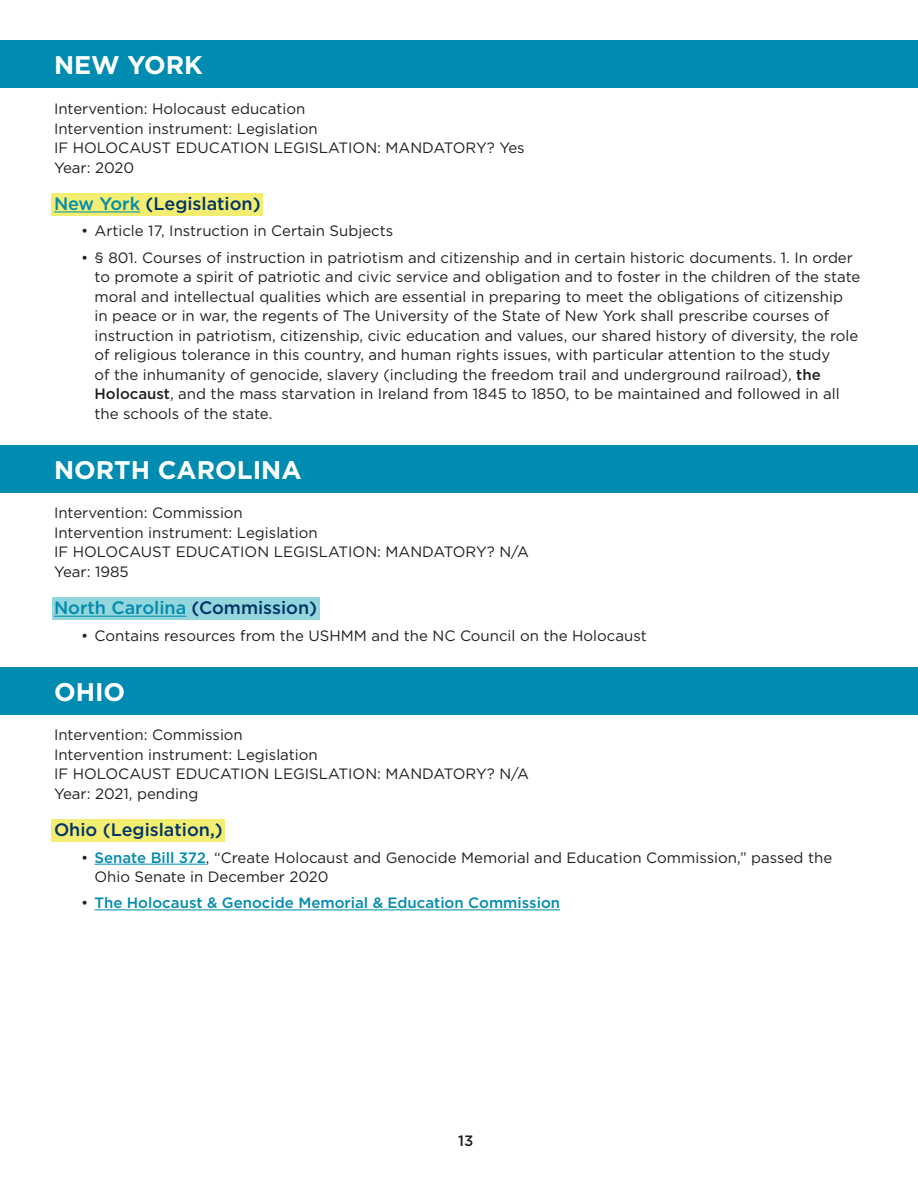
<style>
.page{position:relative;width:918px;height:1188px;background:#fff}
.page>*{position:absolute;margin:0;border:0;box-sizing:border-box;transform-origin:0 0}
.t1{font:700 25.5px "Gotham";color:#fff}
.t2{font:500 18px "Gotham";color:#003367}
.t3{font:500 18px "Gotham";color:#008bb0}
.t4{font:15px/19.5px "Gotham";color:#231f20}
.t5{font:500 15px "Gotham";color:#008bb0}
.t6{font:500 15px "Gotham";color:#231f20}
.s1{color:#008bb0}
.s2{font-weight:500}
.s3{color:#003367}
.s4{font-weight:500;color:#008bb0}
.s5{font-weight:400;color:#231f20}
</style>
<div class="page">
<div style="left:0;top:40px;width:918px;height:48px;background:#008bb0"></div>
<div style="left:52px;top:194px;width:211px;height:22px;background:#f3ee71"></div>
<hr style="left:54px;top:211px;width:86px;height:1px;background:#008bb0">
<div style="left:0;top:445px;width:918px;height:47px;background:#008bb0"></div>
<div style="left:52px;top:598px;width:267px;height:22px;background:#93d6dc"></div>
<hr style="left:54px;top:616px;width:132px;height:1px;background:#008bb0">
<div style="left:0;top:667px;width:918px;height:47px;background:#008bb0"></div>
<div style="left:52px;top:820px;width:173px;height:22px;background:#f3ee71"></div>
<hr style="left:94px;top:864px;width:112px;height:1px;background:#008bb0">
<hr style="left:94px;top:910px;width:466px;height:1px;background:#008bb0">
<h1 class="t1" style="left:54px;top:48px;width:150px">NEW YORK</h1>
<p class="t4" style="left:54px;top:99px;width:472px">Intervention: Holocaust education<br>Intervention instrument: Legislation<br>IF HOLOCAUST EDUCATION LEGISLATION: MANDATORY? Yes Year: 2020</p>
<p class="t2" style="left:54px;top:192px;width:208px"><span class="s1">New York</span> (Legislation)</p>
<p class="t4" style="left:81px;top:221px;width:314px">• Article 17, Instruction in Certain Subjects</p>
<p class="t4" style="left:94px;top:247px;width:767px;text-indent:-14px">• § 801. Courses of instruction in patriotism and citizenship and in certain historic documents. 1. In order to promote a spirit of patriotic and civic service and obligation and to foster in the children of the state moral and intellectual qualities which are essential in preparing to meet the obligations of citizenship<br>in peace or in war, the regents of The University of the State of New York shall prescribe courses of instruction in patriotism, citizenship, civic education and values, our shared history of diversity, the role of religious tolerance in this country, and human rights issues, with particular attention to the study<br>of the inhumanity of genocide, slavery (including the freedom trail and underground railroad), <span class="s2">the Holocaust</span>, and the mass starvation in Ireland from 1845 to 1850, to be maintained and followed in all the schools of the state.</p>
<h1 class="t1" style="left:54px;top:453px;width:249px">NORTH CAROLINA</h1>
<p class="t4" style="left:54px;top:503px;width:476px">Intervention: Commission<br>Intervention instrument: Legislation<br>IF HOLOCAUST EDUCATION LEGISLATION: MANDATORY? N/A<br>Year: 1985</p>
<p class="t3" style="left:54px;top:596px;width:265px">North Carolina <span class="s3">(Commission)</span></p>
<p class="t4" style="left:81px;top:625px;width:567px">• Contains resources from the USHMM and the NC Council on the Holocaust</p>
<h1 class="t1" style="left:54px;top:675px;width:73px">OHIO</h1>
<p class="t4" style="left:54px;top:725px;width:476px">Intervention: Commission<br>Intervention instrument: Legislation<br>IF HOLOCAUST EDUCATION LEGISLATION: MANDATORY? N/A Year: 2021, pending</p>
<p class="t2" style="left:54px;top:818px;width:170px">Ohio (Legislation,)</p>
<p class="t4" style="left:94px;top:847px;width:739px;text-indent:-14px">• <span class="s4">Senate Bill 372</span>, “Create Holocaust and Genocide Memorial and Education Commission,” passed the<br>Ohio Senate in December 2020</p>
<p class="t5" style="left:81px;top:893px;width:481px"><span class="s5">•</span> The Holocaust &amp; Genocide Memorial &amp; Education Commission</p>
<p class="t6" style="left:458px;top:1131px;width:17px">13</p>
</div>
